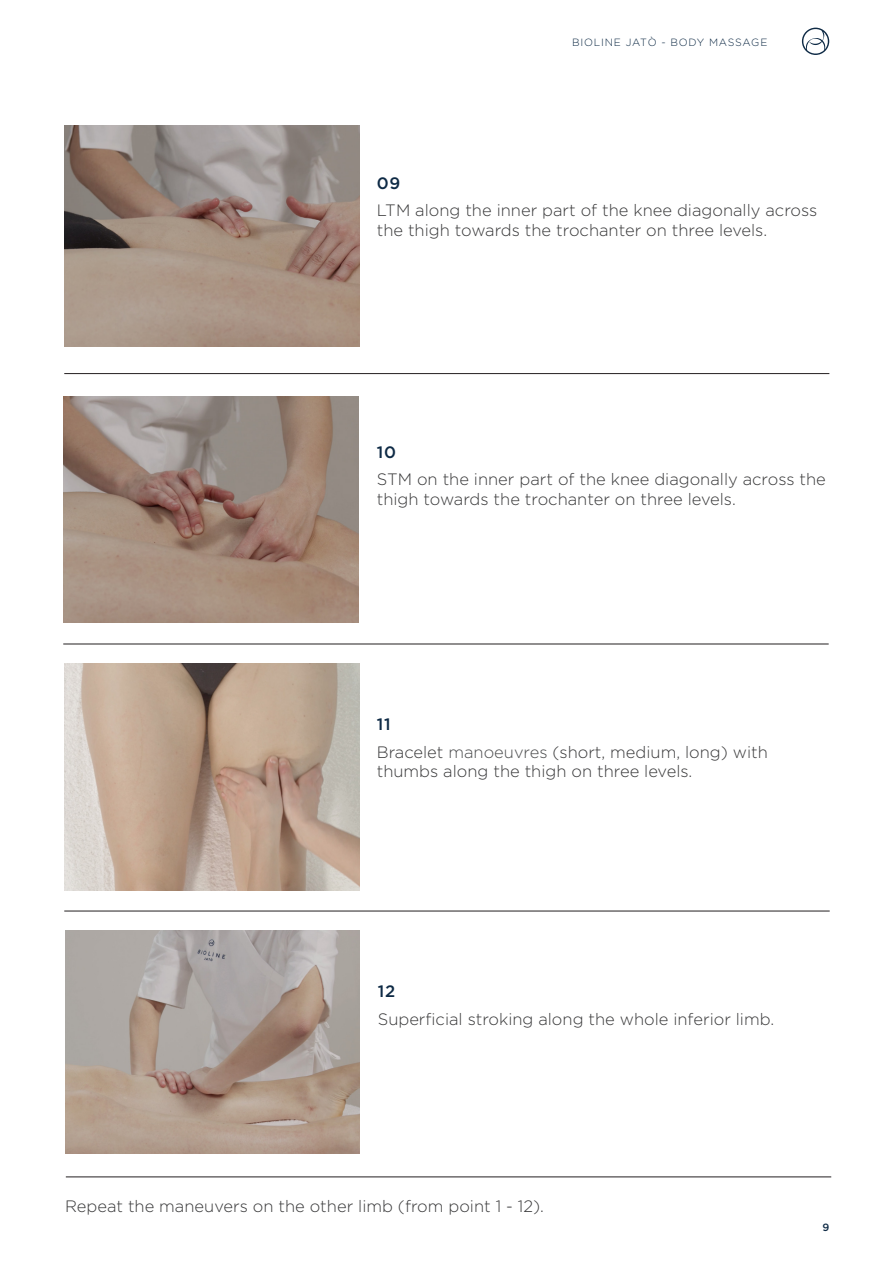
<style>
.page{position:relative;width:893px;height:1263px;background:#fff}
.page>*{position:absolute;margin:0;border:0;box-sizing:border-box;transform-origin:0 0}
.t1{font:300 16.5px/19.8px "Gotham";color:#383839}
.t2{font:500 16.5px "Gotham";letter-spacing:.05em;color:#0e2a45}
.t3{font:300 10.5px "Gotham";letter-spacing:.075em;color:#0e2a45}
.t4{font:500 10.5px "Gotham";color:#0e2a45}
.s1{color:#4b4c4d}
</style>
<div class="page">
<svg style="left:802px;top:28px;width:27px;height:27px"></svg>
<hr style="left:63px;top:644px;width:766px;height:1px;background:#231f20">
<hr style="left:64px;top:911px;width:766px;height:1px;background:#231f20">
<hr style="left:64px;top:373px;width:765px;height:1px;background:#231f20">
<img style="left:64px;top:125px;width:295px;height:222px">
<img style="left:63px;top:396px;width:296px;height:226px">
<img style="left:64px;top:663px;width:295px;height:227px">
<img style="left:65px;top:930px;width:294px;height:223px">
<hr style="left:66px;top:1176px;width:765px;height:1px;background:#231f20">
<p class="t3" style="left:572px;top:37px;width:197px">BIOLINE JATÒ - BODY MASSAGE</p>
<p class="t2" style="left:377px;top:174px;width:25px">09</p>
<p class="t1" style="left:377px;top:200px;width:442px">LTM along the inner part of the knee diagonally across the thigh towards the trochanter on three levels.</p>
<p class="t2" style="left:377px;top:443px;width:21px">10</p>
<p class="t1" style="left:377px;top:469px;width:451px">STM on the inner part of the knee diagonally across the thigh towards the trochanter on three levels.</p>
<p class="t2" style="left:377px;top:715px;width:15px">11</p>
<p class="t1" style="left:377px;top:742px;width:393px">Bracelet <span class="s1">manoeuvres</span> (short, medium, long) with thumbs along the thigh on three levels.</p>
<p class="t2" style="left:378px;top:982px;width:19px">12</p>
<p class="t1" style="left:378px;top:1009px;width:398px">Superficial stroking along the whole inferior limb.</p>
<p class="t1" style="left:65px;top:1196px;width:480px">Repeat the maneuvers on the other limb (from point 1 - 12).</p>
<p class="t4" style="left:822px;top:1222px;width:8px">9</p>
</div>
